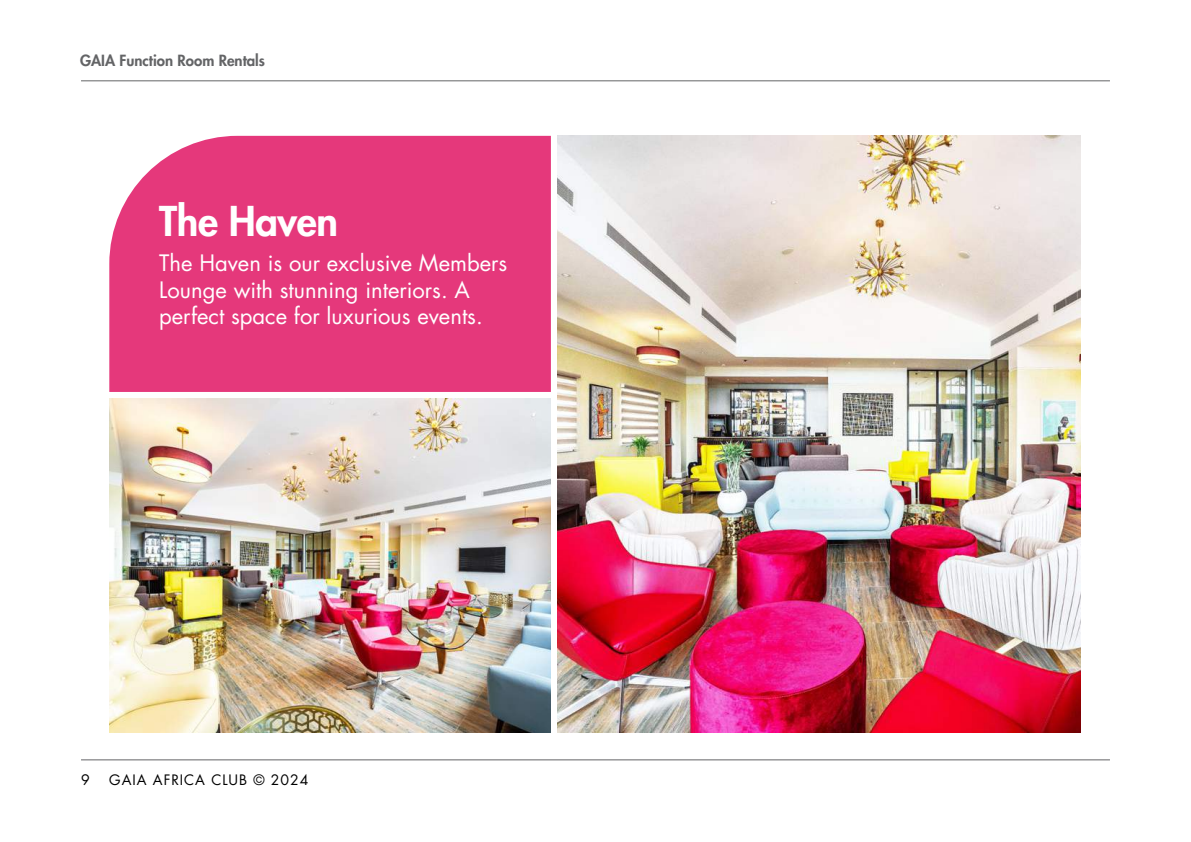
<style>
.page{position:relative;width:1191px;height:842px;background:#fff}
.page>*{position:absolute;margin:0;border:0;box-sizing:border-box;transform-origin:0 0}
.t1{font:800 40px "Futura LT";letter-spacing:-.01em;color:#fff}
.t2{font:22px/26.4px "Futura LT";color:#fff}
.t3{font:800 15px "Futura LT";color:#636466}
.t4{font:14.1px "Futura LT";color:#000}
.t5{font:14px "Futura LT";letter-spacing:.07em;color:#000}
</style>
<div class="page">
<hr style="left:81px;top:81px;width:1029px;height:1px;background:#636466">
<hr style="left:81px;top:760px;width:1029px;height:1px;background:#636466">
<div style="left:109px;top:136px;width:442px;height:256px;background:#e5387b"></div>
<img style="left:109px;top:399px;width:442px;height:334px">
<img style="left:558px;top:136px;width:522px;height:597px">
<p class="t3" style="left:80px;top:50px;width:186px">GAIA Function Room Rentals</p>
<h1 class="t1" style="left:159px;top:194px;width:180px">The Haven</h1>
<p class="t2" style="left:159px;top:250px;width:349px">The Haven is our exclusive Members<br>Lounge with stunning interiors. A perfect space for luxurious events.</p>
<p class="t4" style="left:81px;top:771px;width:10px">9</p>
<p class="t5" style="left:109px;top:771px;width:200px">GAIA AFRICA CLUB © 2024</p>
</div>
